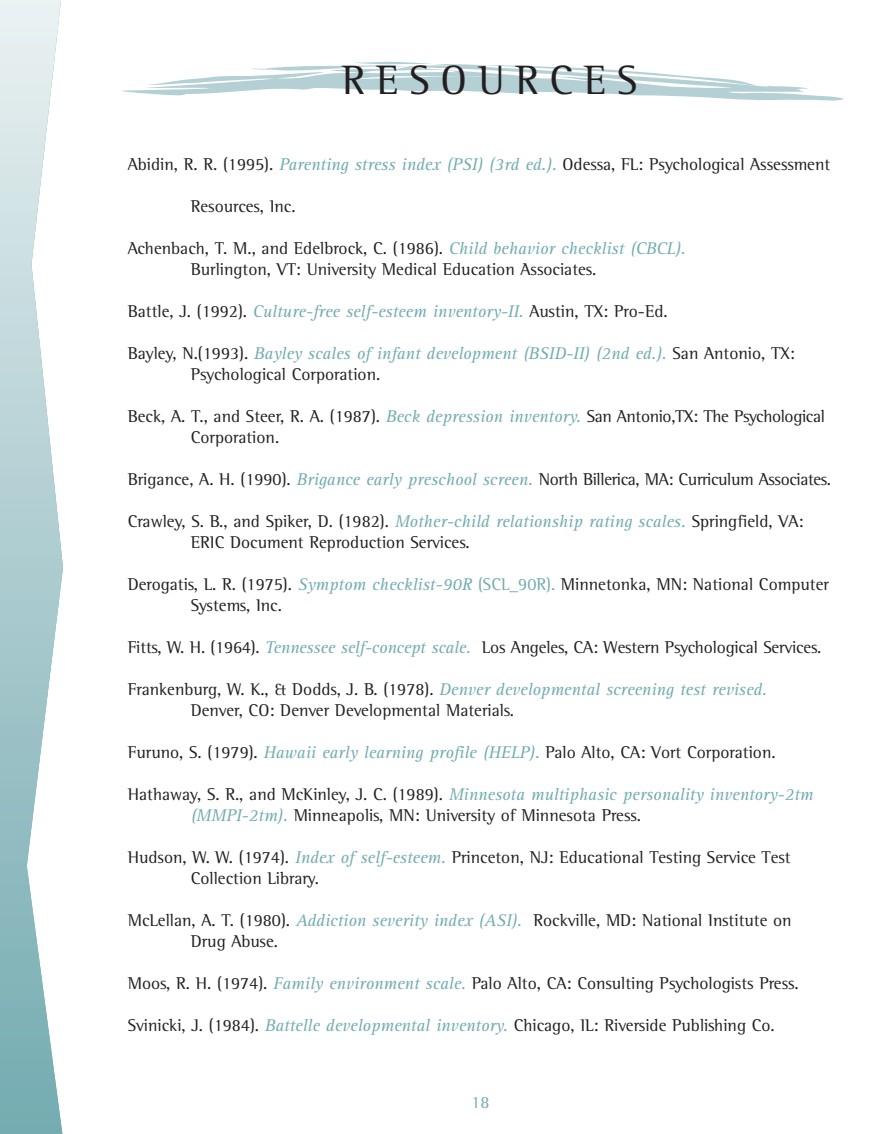
<style>
.page{position:relative;width:882px;height:1134px;background:#fff}
.page>*{position:absolute;margin:0;border:0;box-sizing:border-box;transform-origin:0 0}
.t1{font:42px "Rotis Semi Serif";letter-spacing:.26em;color:#231f20}
.t2{font:17.5px/21px "Rotis Semi Serif";color:#231f20}
.t3{font:italic 17.5px "Rotis Serif";color:#72acb1}
.t4{font:17.5px/21px "Rotis Semi Serif";letter-spacing:-.02em;color:#231f20}
.t5{font:17.5px "Rotis Semi Serif";color:#72acb1}
.s1{font-family:"Rotis Serif";font-style:italic;color:#72acb1}
.s2{font-family:"Rotis Semi Serif";font-style:normal;color:#231f20}
.s3{color:#72acb1}
</style>
<div class="page">
<svg style="left:0;top:0;width:63px;height:1134px"></svg>
<svg style="left:122px;top:62px;width:721px;height:38px"></svg>
<h1 class="t1" style="left:342px;top:55px;width:297px">RESOURCES</h1>
<p class="t2" style="left:128px;top:153px;width:704px">Abidin, R. R. (1995). <span class="s1">Parenting stress index (PSI) (3rd ed.).</span> Odessa, FL: Psychological Assessment</p>
<p class="t2" style="left:191px;top:195px;width:106px">Resources, Inc.</p>
<p class="t2" style="left:191px;top:237px;width:496px;text-indent:-63px">Achenbach, T. M., and Edelbrock, C. (1986). <span class="s1">Child behavior checklist (CBCL).<br></span>Burlington, VT: University Medical Education Associates.</p>
<p class="t3" style="left:128px;top:301px;width:541px"><span class="s2">Battle, J. (1992).</span> Culture-free self-esteem inventory-II. <span class="s2">Austin, TX: Pro-Ed.</span></p>
<p class="t3" style="left:128px;top:343px;width:669px"><span class="s2">Bayley, N.(1993).</span> Bayley scales of infant development (BSID-II) (2nd ed.). <span class="s2">San Antonio, TX:</span></p>
<p class="t2" style="left:191px;top:363px;width:191px">Psychological Corporation.</p>
<p class="t4" style="left:191px;top:405px;width:636px;text-indent:-63px">Beck, A. T., and Steer, R. A. (1987). <span class="s1">Beck depression inventory.</span> San Antonio,TX: The Psychological<br>Corporation.</p>
<p class="t4" style="left:128px;top:468px;width:705px">Brigance, A. H. (1990). <span class="s1">Brigance early preschool screen.</span> North Billerica, MA: Curriculum Associates.</p>
<p class="t2" style="left:191px;top:510px;width:615px;text-indent:-63px">Crawley, S. B., and Spiker, D. (1982). <span class="s1">Mother-child relationship rating scales.</span> Springfield, VA:<br>ERIC Document Reproduction Services.</p>
<p class="t2" style="left:191px;top:573px;width:640px;text-indent:-63px">Derogatis, L. R. (1975). <span class="s1">Symptom checklist-90R</span> <span class="s3">(SCL_90R).</span> Minnetonka, MN: National Computer<br>Systems, Inc.</p>
<p class="t2" style="left:128px;top:636px;width:695px">Fitts, W. H. (1964). <span class="s1">Tennessee self-concept scale.</span> Los Angeles, CA: Western Psychological Services.</p>
<p class="t3" style="left:128px;top:679px;width:641px"><span class="s2">Frankenburg, W. K., &amp; Dodds, J. B. (1978).</span> Denver developmental screening test revised.</p>
<p class="t2" style="left:191px;top:699px;width:325px">Denver, CO: Denver Developmental Materials.</p>
<p class="t2" style="left:128px;top:741px;width:649px">Furuno, S. (1979). <span class="s1">Hawaii early learning profile (HELP).</span> Palo Alto, CA: Vort Corporation.</p>
<p class="t3" style="left:128px;top:784px;width:687px"><span class="s2">Hathaway, S. R., and McKinley, J. C. (1989).</span> Minnesota multiphasic personality inventory-2tm</p>
<p class="t2" style="left:191px;top:804px;width:452px"><span class="s1">(MMPI-2tm).</span> Minneapolis, MN: University of Minnesota Press.</p>
<p class="t2" style="left:191px;top:846px;width:602px;text-indent:-63px">Hudson, W. W. (1974). <span class="s1">Index of self-esteem.</span> Princeton, NJ: Educational Testing Service Test<br>Collection Library.</p>
<p class="t2" style="left:191px;top:909px;width:602px;text-indent:-63px">McLellan, A. T. (1980). <span class="s1">Addiction severity index (ASI).</span> Rockville, MD: National Institute on<br>Drug Abuse.</p>
<p class="t2" style="left:128px;top:972px;width:672px">Moos, R. H. (1974). <span class="s1">Family environment scale.</span> Palo Alto, CA: Consulting Psychologists Press.</p>
<p class="t2" style="left:128px;top:1014px;width:649px">Svinicki, J. (1984). <span class="s1">Battelle developmental inventory.</span> Chicago, IL: Riverside Publishing Co.</p>
<p class="t5" style="left:471px;top:1092px;width:20px">18</p>
</div>
